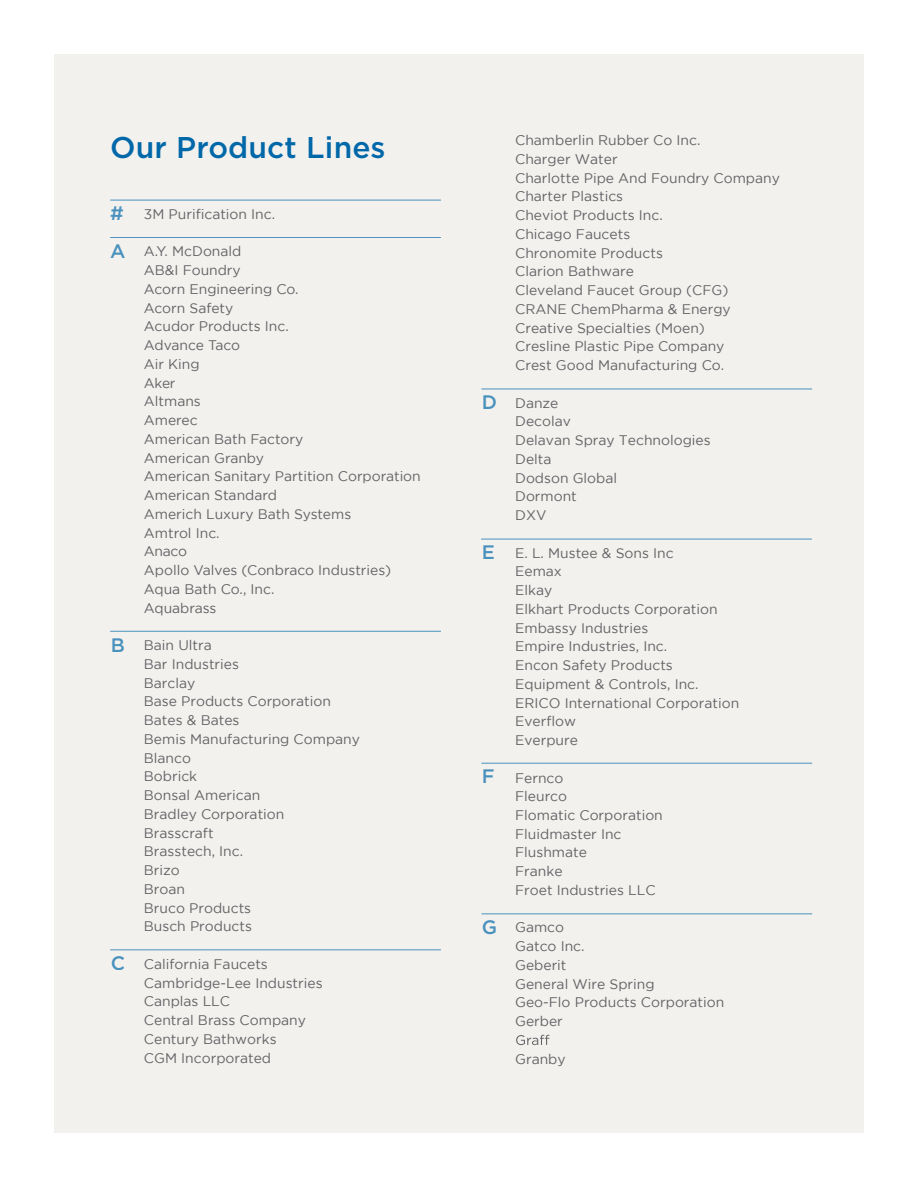
<style>
.page{position:relative;width:918px;height:1188px;background:#fff}
.page>*{position:absolute;margin:0;border:0;box-sizing:border-box;transform-origin:0 0}
.t1{font:500 30px "Gotham";letter-spacing:.005em;color:#0068a9}
.t2{font:500 19.5px "Gotham";color:#0068a9}
.t3{font:13.8px/18.8px "Gotham";color:#636366}
</style>
<div class="page">
<div style="left:54px;top:54px;width:810px;height:1079px;background:#f3f1ee"></div>
<svg style="left:516px;top:1035px;width:33px;height:10px"></svg>
<hr style="left:110px;top:200px;width:331px;height:1px;background:#0068a9">
<hr style="left:110px;top:631px;width:331px;height:1px;background:#0068a9">
<hr style="left:110px;top:950px;width:331px;height:1px;background:#0068a9">
<hr style="left:481px;top:389px;width:331px;height:1px;background:#0068a9">
<hr style="left:481px;top:539px;width:331px;height:1px;background:#0068a9">
<hr style="left:481px;top:763px;width:331px;height:1px;background:#0068a9">
<hr style="left:481px;top:914px;width:331px;height:1px;background:#0068a9">
<hr style="left:110px;top:237px;width:331px;height:1px;background:#0068a9">
<h1 class="t1" style="left:110px;top:128px;width:277px">Our Product Lines</h1>
<h2 class="t2" style="left:110px;top:201px;width:15px">#</h2>
<h2 class="t2" style="left:110px;top:238px;width:17px">A</h2>
<h2 class="t2" style="left:110px;top:632px;width:16px">B</h2>
<h2 class="t2" style="left:110px;top:950px;width:16px">C</h2>
<p class="t3" style="left:144px;top:204px;width:133px">3M Purification Inc.</p>
<p class="t3" style="left:144px;top:242px;width:278px">A.Y. McDonald<br>AB&amp;I Foundry<br>Acorn Engineering Co.<br>Acorn Safety<br>Acudor Products Inc.<br>Advance Taco<br>Air King<br>Aker<br>Altmans<br>Amerec<br>American Bath Factory<br>American Granby<br>American Sanitary Partition Corporation<br>American Standard<br>Americh Luxury Bath Systems<br>Amtrol Inc.<br>Anaco<br>Apollo Valves (Conbraco Industries)<br>Aqua Bath Co., Inc.<br>Aquabrass</p>
<p class="t3" style="left:144px;top:636px;width:218px">Bain Ultra<br>Bar Industries<br>Barclay<br>Base Products Corporation<br>Bates &amp; Bates<br>Bemis Manufacturing Company<br>Blanco<br>Bobrick<br>Bonsal American<br>Bradley Corporation<br>Brasscraft<br>Brasstech, Inc.<br>Brizo<br>Broan<br>Bruco Products<br>Busch Products</p>
<p class="t3" style="left:144px;top:954px;width:180px">California Faucets<br>Cambridge-Lee Industries<br>Canplas LLC<br>Central Brass Company<br>Century Bathworks<br>CGM Incorporated</p>
<h2 class="t2" style="left:481px;top:389px;width:17px">D</h2>
<h2 class="t2" style="left:481px;top:540px;width:15px">E</h2>
<h2 class="t2" style="left:481px;top:764px;width:14px">F</h2>
<h2 class="t2" style="left:481px;top:914px;width:17px">G</h2>
<p class="t3" style="left:515px;top:131px;width:266px">Chamberlin Rubber Co Inc.<br>Charger Water<br>Charlotte Pipe And Foundry Company<br>Charter Plastics<br>Cheviot Products Inc.<br>Chicago Faucets<br>Chronomite Products<br>Clarion Bathware<br>Cleveland Faucet Group (CFG)<br>CRANE ChemPharma &amp; Energy<br>Creative Specialties (Moen)<br>Cresline Plastic Pipe Company<br>Crest Good Manufacturing Co.</p>
<p class="t3" style="left:515px;top:393px;width:197px">Danze<br>Decolav<br>Delavan Spray Technologies<br>Delta<br>Dodson Global<br>Dormont<br>DXV</p>
<p class="t3" style="left:515px;top:543px;width:226px">E. L. Mustee &amp; Sons Inc<br>Eemax<br>Elkay<br>Elkhart Products Corporation<br>Embassy Industries<br>Empire Industries, Inc.<br>Encon Safety Products<br>Equipment &amp; Controls, Inc.<br>ERICO International Corporation<br>Everflow<br>Everpure</p>
<p class="t3" style="left:515px;top:768px;width:149px">Fernco<br>Fleurco<br>Flomatic Corporation<br>Fluidmaster Inc<br>Flushmate<br>Franke<br>Froet Industries LLC</p>
<p class="t3" style="left:515px;top:918px;width:211px">Gamco<br>Gatco Inc.<br>Geberit<br>General Wire Spring<br>Geo-Flo Products Corporation<br>Gerber</p>
<p class="t3" style="left:515px;top:1049px;width:52px">Granby</p>
</div>
